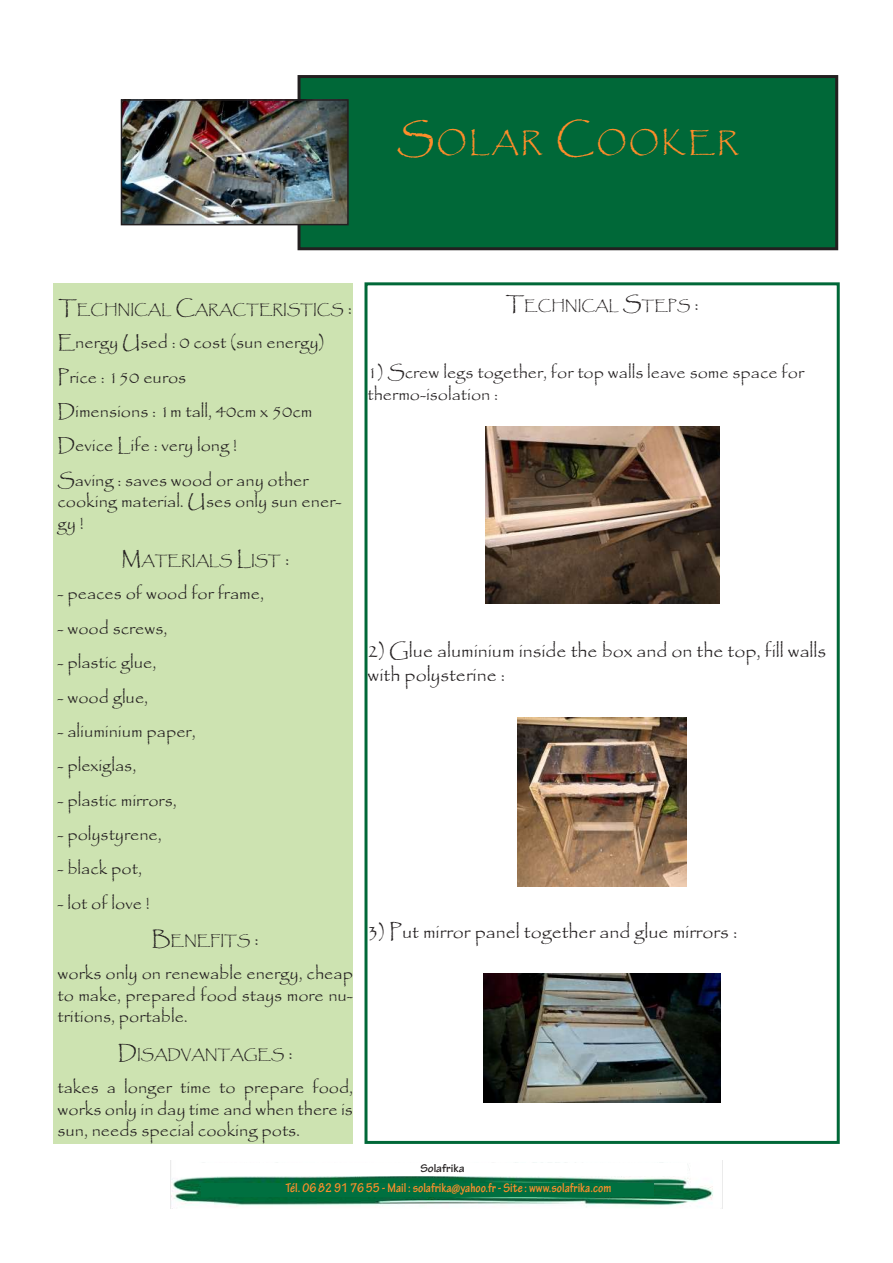
<style>
.page{position:relative;width:893px;height:1263px;background:#fff}
.page>*{position:absolute;margin:0;border:0;box-sizing:border-box;transform-origin:0 0}
.t1{font:27.3px "Papyrus";letter-spacing:.085em;color:#fe8d2a}
.t2{font:19.5px/23.4px "Papyrus";color:#231f20}
.t3{font:18px/21.6px "Papyrus";color:#231f20}
.t4{font:13.65px "Papyrus";color:#231f20}
.t5{font:700 condensed 13.5px "Tekton Pro";color:#fe8e2a}
.t6{font:700 12px "Tekton Pro";color:#231f20}
.s1{font-size:39px}
.s2{font-size:19.5px}
</style>
<div class="page">
<div style="left:299px;top:77px;width:538px;height:172px;background:#006838"></div>
<div style="left:298px;top:75px;width:540px;height:175px;border:3px solid #231f20"></div>
<img style="left:124px;top:102px;width:222px;height:120px">
<div style="left:121px;top:99px;width:228px;height:126px;border:2px solid #231f20"></div>
<div style="left:53px;top:284px;width:300px;height:860px;background:#cde3b1"></div>
<div style="left:364px;top:282px;width:476px;height:862px;border:3px solid #006838"></div>
<img style="left:170px;top:1160px;width:553px;height:48px">
<div style="left:198px;top:1163px;width:489px;height:13px;background:#fff"></div>
<div style="left:201px;top:1183px;width:452px;height:13px;background:#007040"></div>
<img style="left:485px;top:427px;width:234px;height:176px">
<img style="left:518px;top:718px;width:168px;height:168px">
<img style="left:483px;top:974px;width:238px;height:129px">
<h1 class="t1" style="left:397px;top:125px;width:344px"><span class="s1">S</span>OLAR <span class="s1">C</span>OOKER</h1>
<p class="t4" style="left:58px;top:301px;width:295px"><span class="s2">T</span>ECHNICAL <span class="s2">C</span>ARACTERISTICS <span class="s2">:</span></p>
<p class="t3" style="left:58px;top:325px;width:268px;line-height:34.3px">Energy Used : 0 cost (sun energy)<br>Price : 150 euros<br>Dimensions : 1m tall, 40cm x 50cm<br>Device Life : very long !<br>Saving : saves wood or any other</p>
<p class="t3" style="left:58px;top:490px;width:286px">cooking material. Uses only sun ener&shy;gy !</p>
<p class="t4" style="left:121px;top:552px;width:169px"><span class="s2">M</span>ATERIALS <span class="s2">L</span>IST <span class="s2">:</span></p>
<p class="t3" style="left:58px;top:582px;width:208px">- peaces of wood for frame,</p>
<p class="t3" style="left:58px;top:617px;width:111px">- wood screws,</p>
<p class="t3" style="left:58px;top:651px;width:100px">- plastic glue,</p>
<p class="t3" style="left:58px;top:685px;width:92px">- wood glue,</p>
<p class="t3" style="left:58px;top:720px;width:140px">- aliuminium paper,</p>
<p class="t3" style="left:58px;top:754px;width:80px">- plexiglas,</p>
<p class="t3" style="left:58px;top:789px;width:121px">- plastic mirrors,</p>
<p class="t3" style="left:58px;top:823px;width:106px">- polystyrene,</p>
<p class="t3" style="left:58px;top:857px;width:86px">- black pot,</p>
<p class="t3" style="left:58px;top:892px;width:94px">- lot of love !</p>
<p class="t4" style="left:152px;top:932px;width:109px"><span class="s2">B</span>ENEFITS <span class="s2">:</span></p>
<p class="t3" style="left:58px;top:962px;width:297px;text-align:justify">works only on renewable energy, cheap to make, prepared food stays more nu&shy;tritions, portable.</p>
<p class="t4" style="left:118px;top:1046px;width:176px"><span class="s2">D</span>ISADVANTAGES <span class="s2">:</span></p>
<p class="t3" style="left:58px;top:1076px;width:297px;text-align:justify">takes a longer time to prepare food, works only in day time and when there is sun, needs special cooking pots.</p>
<p class="t4" style="left:506px;top:297px;width:194px"><span class="s2">T</span>ECHNICAL <span class="s2">S</span>TEPS <span class="s2">:</span></p>
<p class="t3" style="left:367px;top:361px;width:438px">1) Screw legs together, for top walls leave some space for thermo-isolation :</p>
<p class="t2" style="left:367px;top:639px;width:460px">2) Glue aluminium inside the box and on the top, fill walls with polysterine :</p>
<p class="t2" style="left:367px;top:920px;width:371px">3) Put mirror panel together and glue mirrors :</p>
<p class="t6" style="left:420px;top:1161px;width:46px">Solafrika</p>
<p class="t5" style="left:286px;top:1179px;width:327px">Tél. 06 82 91 76 55 - Mail : solafrika@yahoo.fr - Site : www.solafrika.com</p>
</div>
